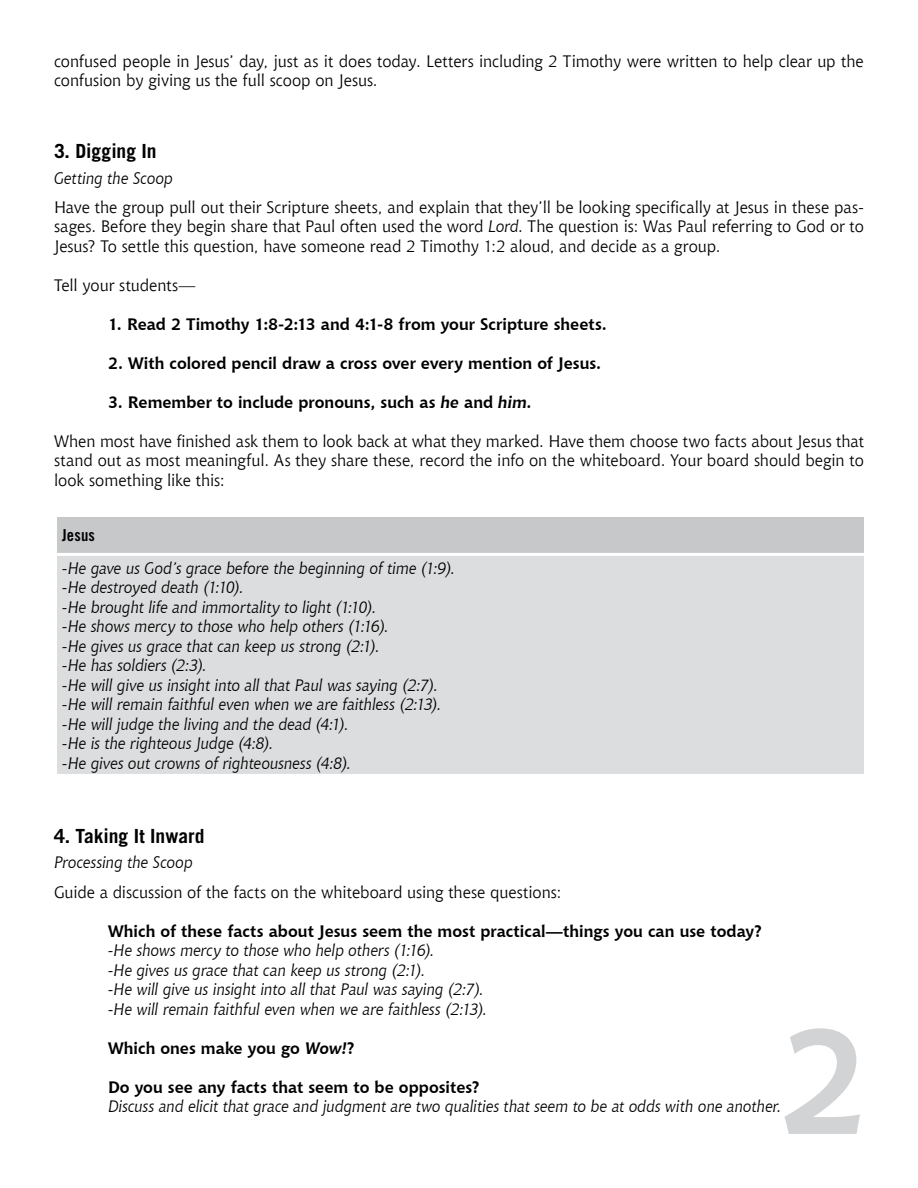
<style>
.page{position:relative;width:918px;height:1188px;background:#fff}
.page>*{position:absolute;margin:0;border:0;box-sizing:border-box;transform-origin:0 0}
.t1{font:700 150px "Chianti BT";color:#d1d3d4}
.t2{font:700 19.5px "Trade Gothic LT Std";letter-spacing:-.01em;color:#000}
.t3{font:italic 16.5px/19.5px "Chianti BT";letter-spacing:-.005em;color:#000}
.t4{font:16.5px/19.5px "Chianti BT";letter-spacing:-.005em;color:#000;text-align:justify}
.t5{font:700 16.5px "Chianti BT";color:#000}
.t6{font:16.5px "Trade Gothic LT Std Bd Cn 20";letter-spacing:.01em;color:#000}
.s1{font-style:italic}
</style>
<div class="page">
<div style="left:56px;top:515px;width:810px;height:39px;background:#c6c8ca"></div>
<div style="left:56px;top:554px;width:810px;height:221px;background:#dcddde"></div>
<hr style="left:54px;top:556px;width:3px;height:218px;background:#fff">
<hr style="left:864px;top:556px;width:3px;height:218px;background:#fff">
<hr style="left:54px;top:774px;width:813px;height:3px;background:#fff">
<hr style="left:54px;top:514px;width:813px;height:3px;background:#fff">
<hr style="left:54px;top:517px;width:3px;height:36px;background:#fff">
<hr style="left:864px;top:517px;width:3px;height:36px;background:#fff">
<hr style="left:54px;top:553px;width:813px;height:3px;background:#fff">
<p class="t4" style="left:54px;top:51px;width:811px">confused people in Jesus’ day, just as it does today. Letters including 2 Timothy were written to help clear up the confusion by giving us the full scoop on Jesus.</p>
<p class="t2" style="left:54px;top:139px;width:104px">3. Digging In</p>
<p class="t3" style="left:54px;top:168px;width:121px">Getting the Scoop</p>
<p class="t4" style="left:54px;top:197px;width:812px">Have the group pull out their Scripture sheets, and explain that they’ll be looking specifically at Jesus in these pas&shy;sages. Before they begin share that Paul often used the word <span class="s1">Lord</span>. The question is: Was Paul referring to God or to Jesus? To settle this question, have someone read 2 Timothy 1:2 aloud, and decide as a group.</p>
<p class="t4" style="left:54px;top:275px;width:143px">Tell your students—</p>
<p class="t5" style="left:108px;top:314px;width:501px">1. Read 2 Timothy 1:8-2:13 and 4:1-8 from your Scripture sheets.</p>
<p class="t5" style="left:108px;top:353px;width:495px">2. With colored pencil draw a cross over every mention of Jesus.</p>
<p class="t5" style="left:108px;top:392px;width:425px">3. Remember to include pronouns, such as <span class="s1">he</span> and <span class="s1">him</span>.</p>
<p class="t4" style="left:54px;top:431px;width:811px">When most have finished ask them to look back at what they marked. Have them choose two facts about Jesus that stand out as most meaningful. As they share these, record the info on the whiteboard. Your board should begin to look something like this:</p>
<p class="t6" style="left:62px;top:525px;width:34px">Jesus</p>
<p class="t3" style="left:62px;top:558px;width:395px">-He gave us God’s grace before the beginning of time (1:9). -He destroyed death (1:10).<br>-He brought life and immortality to light (1:10).<br>-He shows mercy to those who help others (1:16).<br>-He gives us grace that can keep us strong (2:1).<br>-He has soldiers (2:3).<br>-He will give us insight into all that Paul was saying (2:7). -He will remain faithful even when we are faithless (2:13). -He will judge the living and the dead (4:1).<br>-He is the righteous Judge (4:8).<br>-He gives out crowns of righteousness (4:8).</p>
<p class="t2" style="left:54px;top:824px;width:152px">4. Taking It Inward</p>
<p class="t3" style="left:54px;top:853px;width:140px">Processing the Scoop</p>
<p class="t4" style="left:54px;top:882px;width:509px">Guide a discussion of the facts on the whiteboard using these questions:</p>
<p class="t5" style="left:108px;top:921px;width:656px">Which of these facts about Jesus seem the most practical—things you can use today?</p>
<p class="t3" style="left:108px;top:941px;width:381px">-He shows mercy to those who help others (1:16).<br>-He gives us grace that can keep us strong (2:1).<br>-He will give us insight into all that Paul was saying (2:7). -He will remain faithful even when we are faithless (2:13).</p>
<p class="t5" style="left:108px;top:1038px;width:249px">Which ones make you go <span class="s1">Wow!</span>?</p>
<p class="t5" style="left:108px;top:1077px;width:374px">Do you see any facts that seem to be opposites?</p>
<p class="t3" style="left:108px;top:1097px;width:675px">Discuss and elicit that grace and judgment are two qualities that seem to be at odds with one another.</p>
<h1 class="t1" style="left:778px;top:990px;width:93px">2</h1>
</div>
